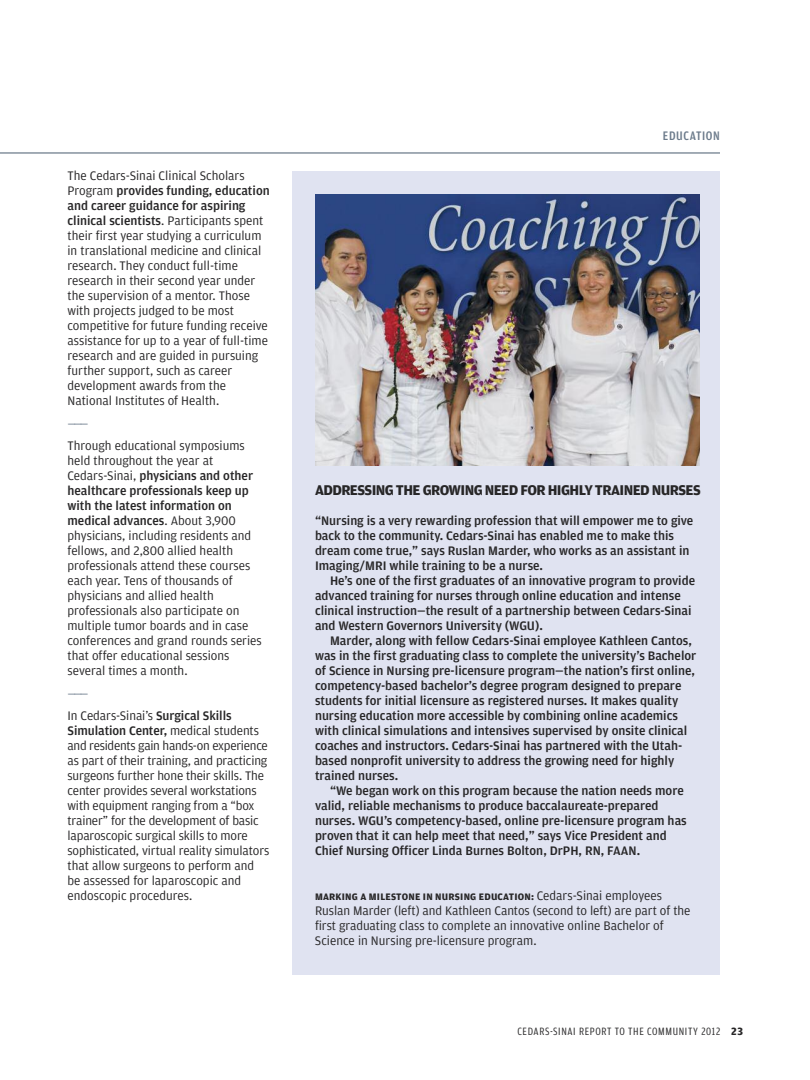
<style>
.page{position:relative;width:810px;height:1080px;background:#fff}
.page>*{position:absolute;margin:0;border:0;box-sizing:border-box;transform-origin:0 0}
.t1{font:700 15px "Amplitude";letter-spacing:-.04em;color:#272627}
.t2{font:13.12px/15px "Amplitude";color:#272627}
.t3{font:500 13.12px/15px "Amplitude";color:#272627}
.t4{font:500 13.12px "Amplitude Cond";letter-spacing:.05em;color:#6c7b8b}
.t5{font:13.12px "Amplitude";color:#6c7b8b}
.t6{font:11.25px "Amplitude Cond";letter-spacing:.055em;color:#272627}
.t7{font:700 10px "Amplitude";letter-spacing:.02em;color:#272627}
.s1{font-weight:500}
.s2{color:#6c7b8b}
.s3{font-weight:400;font-size:13.12px}
.s4{font-family:"Amplitude";font-weight:700}
</style>
<div class="page">
<div style="left:292px;top:171px;width:428px;height:804px;background:#e0e3f1"></div>
<img style="left:316px;top:195px;width:384px;height:270px">
<hr style="left:0;top:152px;width:720px;height:2px;background:#6c7b8b">
<p class="t2" style="left:68px;top:168px;width:204px">The Cedars-Sinai Clinical Scholars Program <span class="s1">provides funding, education and career guidance for aspiring clinical scientists</span>. Participants spent their first year studying a curriculum in translational medicine and clinical research. They conduct full-time research in their second year under the supervision of a mentor. Those with projects judged to be most competitive for future funding receive assistance for up to a year of full-time research and are guided in pursuing further support, such as career development awards from the National Institutes of Health.</p>
<p class="t5" style="left:68px;top:416px;width:22px">———</p>
<p class="t2" style="left:68px;top:438px;width:196px">Through educational symposiums held throughout the year at<br>Cedars-Sinai, <span class="s1">physicians and other healthcare professionals keep up with the latest information on medical advances</span>. About 3,900 physicians, including residents and fellows, and 2,800 allied health professionals attend these courses each year. Tens of thousands of physicians and allied health professionals also participate on multiple tumor boards and in case conferences and grand rounds series that offer educational sessions several times a month.</p>
<p class="t2" style="left:68px;top:682px;width:166px;line-height:22.5px"><span class="s2">———<br></span>In Cedars-Sinai’s <span class="s1">Surgical Skills</span></p>
<p class="t2" style="left:67px;top:723px;width:203px"><span class="s1">Simulation Center,</span> medical students and residents gain hands-on experience as part of their training, and practicing surgeons further hone their skills. The center provides several workstations with equipment ranging from a “box trainer” for the development of basic laparoscopic surgical skills to more sophisticated, virtual reality simulators that allow surgeons to perform and be assessed for laparoscopic and endoscopic procedures.</p>
<p class="t4" style="left:663px;top:129px;width:59px">EDUCATION</p>
<p class="t1" style="left:315px;top:482px;width:387px">ADDRESSING THE GROWING NEED FOR HIGHLY TRAINED NURSES</p>
<p class="t3" style="left:315px;top:513px;width:380px">“Nursing is a very rewarding profession that will empower me to give back to the community. Cedars-Sinai has enabled me to make this dream come true,” says Ruslan Marder, who works as an assistant in Imaging/MRI while training to be a nurse.</p>
<p class="t3" style="left:315px;top:573px;width:382px;text-indent:15px">He’s one of the first graduates of an innovative program to provide advanced training for nurses through online education and intense clinical instruction—the result of a partnership between Cedars-Sinai and Western Governors University (WGU).</p>
<p class="t3" style="left:315px;top:633px;width:383px;text-indent:15px">Marder, along with fellow Cedars-Sinai employee Kathleen Cantos, was in the first graduating class to complete the university’s Bachelor of Science in Nursing pre-licensure program—the nation’s first online, competency-based bachelor’s degree program designed to prepare students for initial licensure as registered nurses. It makes quality nursing education more accessible by combining online academics with clinical simulations and intensives supervised by onsite clinical coaches and instructors. Cedars-Sinai has partnered with the Utah&shy;based nonprofit university to address the growing need for highly trained nurses.</p>
<p class="t3" style="left:315px;top:783px;width:373px;text-indent:15px">“We began work on this program because the nation needs more valid, reliable mechanisms to produce baccalaureate-prepared nurses. WGU’s competency-based, online pre-licensure program has proven that it can help meet that need,” says Vice President and Chief Nursing Officer Linda Burnes Bolton, DrPH, RN, FAAN.</p>
<p class="t7" style="left:315px;top:891px;width:349px">MARKING A MILESTONE IN NURSING EDUCATION: <span class="s3">Cedars-Sinai employees</span></p>
<p class="t2" style="left:315px;top:903px;width:377px">Ruslan Marder (left) and Kathleen Cantos (second to left) are part of the first graduating class to complete an innovative online Bachelor of<br>Science in Nursing pre-licensure program.</p>
<p class="t6" style="left:518px;top:1025px;width:227px">CEDARS-SINAI REPORT TO THE COMMUNITY 2012 <span class="s4">23</span></p>
</div>
